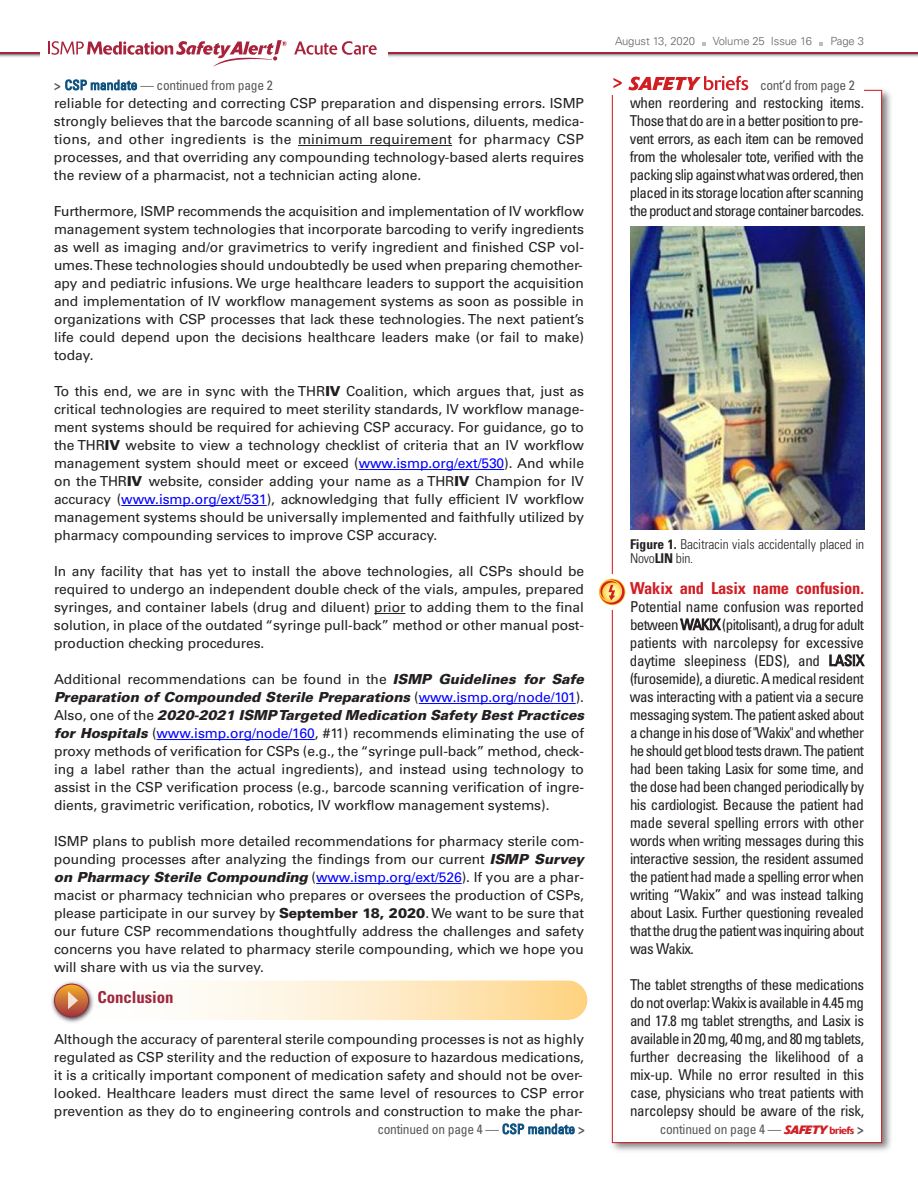
<style>
.page{position:relative;width:918px;height:1188px;background:#fff}
.page>*{position:absolute;margin:0;border:0;box-sizing:border-box;transform-origin:0 0}
.t1{font:700 condensed 16.5px "Univers LT Std";letter-spacing:-.01em;color:#d11e24}
.t2{font:700 condensed 16.5px "Univers LT Std";letter-spacing:-.005em;color:#a0263c}
.t3{font:condensed 15px/18px "Univers LT Std";letter-spacing:-.04em;color:#231f20;text-align:justify}
.t4{font:13.8px/18px "Univers LT Std";letter-spacing:-.005em;color:#231f20;text-align:justify}
.t5{font:condensed 13.5px "Univers LT Std";letter-spacing:-.02em;color:#57585a}
.t6{font:300 condensed 13.5px/14.2px "Univers LT Std";letter-spacing:-.005em;color:#231f20}
.t7{font:300 11.25px "Univers LT Std";letter-spacing:-.01em;color:#636366}
.s1{font-weight:700}
.s2{color:#0d517f}
.s3{font-weight:900}
.s4{color:#00f}
.s5{font-weight:900;font-style:italic}
.s6{font-family:"Delta";font-weight:700;font-style:italic;font-stretch:normal;font-size:12px;color:#d11e24}
.s7{font-family:"Delta";font-weight:500;font-stretch:normal;font-size:10.5px;color:#d11e24}
</style>
<div class="page">
<svg style="left:57px;top:980px;width:531px;height:40px"></svg>
<img style="left:51px;top:980px;width:47px;height:43px">
<svg style="left:54px;top:984px;width:35px;height:33px"></svg>
<hr style="left:388px;top:58px;width:530px;height:1px;background:#fbfbfb">
<hr style="left:388px;top:57px;width:530px;height:1px;background:#f0f1f2">
<hr style="left:388px;top:56px;width:530px;height:1px;background:#ebebed">
<hr style="left:388px;top:52px;width:530px;height:2px;background:#a7223a">
<hr style="left:0;top:58px;width:40px;height:1px;background:#fbfbfb">
<hr style="left:0;top:57px;width:40px;height:1px;background:#f0f1f2">
<hr style="left:0;top:56px;width:40px;height:1px;background:#ebebed">
<hr style="left:0;top:53px;width:40px;height:1px;background:#a7223a">
<svg style="left:294px;top:41px;width:83px;height:14px"></svg>
<svg style="left:49px;top:40px;width:238px;height:27px"></svg>
<svg style="left:819px;top:42px;width:4px;height:3px"></svg>
<hr style="left:298px;top:145px;width:154px;height:1px;background:#231f20">
<hr style="left:359px;top:469px;width:145px;height:1px;background:#00f">
<hr style="left:121px;top:505px;width:146px;height:1px;background:#00f">
<hr style="left:374px;top:613px;width:31px;height:1px;background:#231f20">
<hr style="left:419px;top:703px;width:157px;height:1px;background:#00f">
<hr style="left:157px;top:739px;width:158px;height:1px;background:#00f">
<hr style="left:316px;top:883px;width:146px;height:1px;background:#00f">
<img style="left:611px;top:89px;width:280px;height:1062px">
<div style="left:613px;top:91px;width:268px;height:1051px;background:#fff"></div>
<div style="left:609px;top:66px;width:255px;height:29px;background:#fff"></div>
<svg style="left:628px;top:76px;width:120px;height:14px"></svg>
<svg style="left:613px;top:78px;width:9px;height:10px"></svg>
<div style="left:596px;top:574px;width:32px;height:36px;background:#fff"></div>
<svg style="left:599px;top:579px;width:26px;height:26px"></svg>
<svg style="left:600px;top:580px;width:24px;height:24px"></svg>
<img style="left:630px;top:227px;width:234px;height:302px">
<p class="t5" style="left:54px;top:80px;width:220px"><span class="s1">&gt;</span> <span class="s2">CSP mandate</span> — continued from page 2</p>
<p class="t4" style="left:54px;top:95px;width:532px">reliable for detecting and correcting CSP preparation and dispensing errors. ISMP strongly believes that the barcode scanning of all base solutions, diluents, medica&shy;tions, and other ingredients is the minimum requirement for pharmacy CSP processes, and that overriding any compounding technology-based alerts requires the review of a pharmacist, not a technician acting alone.</p>
<p class="t4" style="left:54px;top:203px;width:532px">Furthermore, ISMP recommends the acquisition and implementation of IV workflow management system technologies that incorporate barcoding to verify ingredients as well as imaging and/or gravimetrics to verify ingredient and finished CSP vol&shy;umes.These technologies should undoubtedly be used when preparing chemother&shy;apy and pediatric infusions. We urge healthcare leaders to support the acquisition and implementation of IV workflow management systems as soon as possible in organizations with CSP processes that lack these technologies. The next patient’s life could depend upon the decisions healthcare leaders make (or fail to make) today.</p>
<p class="t4" style="left:54px;top:383px;width:532px">To this end, we are in sync with the THR<span class="s3">IV</span> Coalition, which argues that, just as critical technologies are required to meet sterility standards, IV workflow manage&shy;ment systems should be required for achieving CSP accuracy. For guidance, go to the THR<span class="s3">IV</span> website to view a technology checklist of criteria that an IV workflow management system should meet or exceed (<span class="s4">www.ismp.org/ext/530</span>). And while on the THR<span class="s3">IV</span> website, consider adding your name as a THR<span class="s3">IV</span> Champion for IV accuracy (<span class="s4">www.ismp.org/ext/531</span>), acknowledging that fully efficient IV workflow management systems should be universally implemented and faithfully utilized by pharmacy compounding services to improve CSP accuracy.</p>
<p class="t4" style="left:54px;top:563px;width:532px">In any facility that has yet to install the above technologies, all CSPs should be required to undergo an independent double check of the vials, ampules, prepared syringes, and container labels (drug and diluent) prior to adding them to the final solution, in place of the outdated “syringe pull-back” method or other manual post&shy;production checking procedures.</p>
<p class="t4" style="left:54px;top:671px;width:532px">Additional recommendations can be found in the <span class="s5">ISMP Guidelines for Safe Preparation of Compounded Sterile Preparations</span> (<span class="s4">www.ismp.org/node/101</span>).<br>Also, one of the <span class="s5">2020-2021 ISMPTargeted Medication Safety Best Practices for Hospitals</span> (<span class="s4">www.ismp.org/node/160</span>, #11) recommends eliminating the use of proxy methods of verification for CSPs (e.g., the “syringe pull-back” method, check&shy;ing a label rather than the actual ingredients), and instead using technology to assist in the CSP verification process (e.g., barcode scanning verification of ingre&shy;dients, gravimetric verification, robotics, IV workflow management systems).</p>
<p class="t4" style="left:54px;top:833px;width:532px">ISMP plans to publish more detailed recommendations for pharmacy sterile com&shy;pounding processes after analyzing the findings from our current <span class="s5">ISMP Survey on Pharmacy Sterile Compounding</span> (<span class="s4">www.ismp.org/ext/526</span>). If you are a phar&shy;macist or pharmacy technician who prepares or oversees the production of CSPs, please participate in our survey by <span class="s3">September 18, 2020</span>. We want to be sure that our future CSP recommendations thoughtfully address the challenges and safety concerns you have related to pharmacy sterile compounding, which we hope you will share with us via the survey.</p>
<p class="t2" style="left:97px;top:992px;width:77px">Conclusion</p>
<p class="t4" style="left:54px;top:1031px;width:532px">Although the accuracy of parenteral sterile compounding processes is not as highly regulated as CSP sterility and the reduction of exposure to hazardous medications, it is a critically important component of medication safety and should not be over&shy;looked. Healthcare leaders must direct the same level of resources to CSP error prevention as they do to engineering controls and construction to make the phar-</p>
<p class="t7" style="left:615px;top:37px;width:82px">August 13, 2020</p>
<p class="t7" style="left:713px;top:37px;width:101px">Volume 25 Issue 16</p>
<p class="t7" style="left:831px;top:37px;width:35px">Page 3</p>
<p class="t5" style="left:760px;top:80px;width:96px">cont’d from page 2</p>
<p class="t3" style="left:630px;top:95px;width:236px">when reordering and restocking items.<br>Those that do are in a better position to pre&shy;vent errors, as each item can be removed from the wholesaler tote, verified with the packingslipagainstwhatwasordered,then placedinitsstoragelocationafterscanning theproductandstoragecontainerbarcodes.</p>
<p class="t6" style="left:630px;top:538px;width:236px"><span class="s1">Figure 1.</span> Bacitracin vials accidentally placed in<br>Novo<span class="s1">LIN</span> bin.</p>
<p class="t1" style="left:630px;top:582px;width:236px">Wakix and Lasix name confusion.</p>
<p class="t3" style="left:630px;top:599px;width:236px">Potential name confusion was reported between WAKIX(pitolisant),adrugforadult patients with narcolepsy for excessive daytime sleepiness (EDS), and LASIX (furosemide), a diuretic. A medical resident was interacting with a patient via a secure messagingsystem.Thepatientaskedabout achangeinhisdoseof"Wakix"andwhether heshouldgetbloodtestsdrawn.Thepatient had been taking Lasix for some time, and the dose had been changed periodically by his cardiologist. Because the patient had made several spelling errors with other words when writing messages during this interactive session, the resident assumed the patient had made a spelling error when writing “Wakix” and was instead talking about Lasix. Further questioning revealed thatthedrugthepatientwasinquiringabout was Wakix.</p>
<p class="t3" style="left:630px;top:977px;width:236px">The tablet strengths of these medications donotoverlap:Wakix isavailablein4.45 mg and 17.8 mg tablet strengths, and Lasix is availablein20mg, 40mg,and80mgtablets, further decreasing the likelihood of a mix-up. While no error resulted in this case, physicians who treat patients with narcolepsy should be aware of the risk,</p>
<p class="t5" style="left:377px;top:1124px;width:209px">continued on page 4 — <span class="s2">CSP mandate</span> <span class="s1">&gt;</span></p>
<p class="t5" style="left:660px;top:1124px;width:206px">continued on page 4 — <span class="s6">SAFETY</span> <span class="s7">briefs</span> <span class="s1">&gt;</span></p>
</div>
